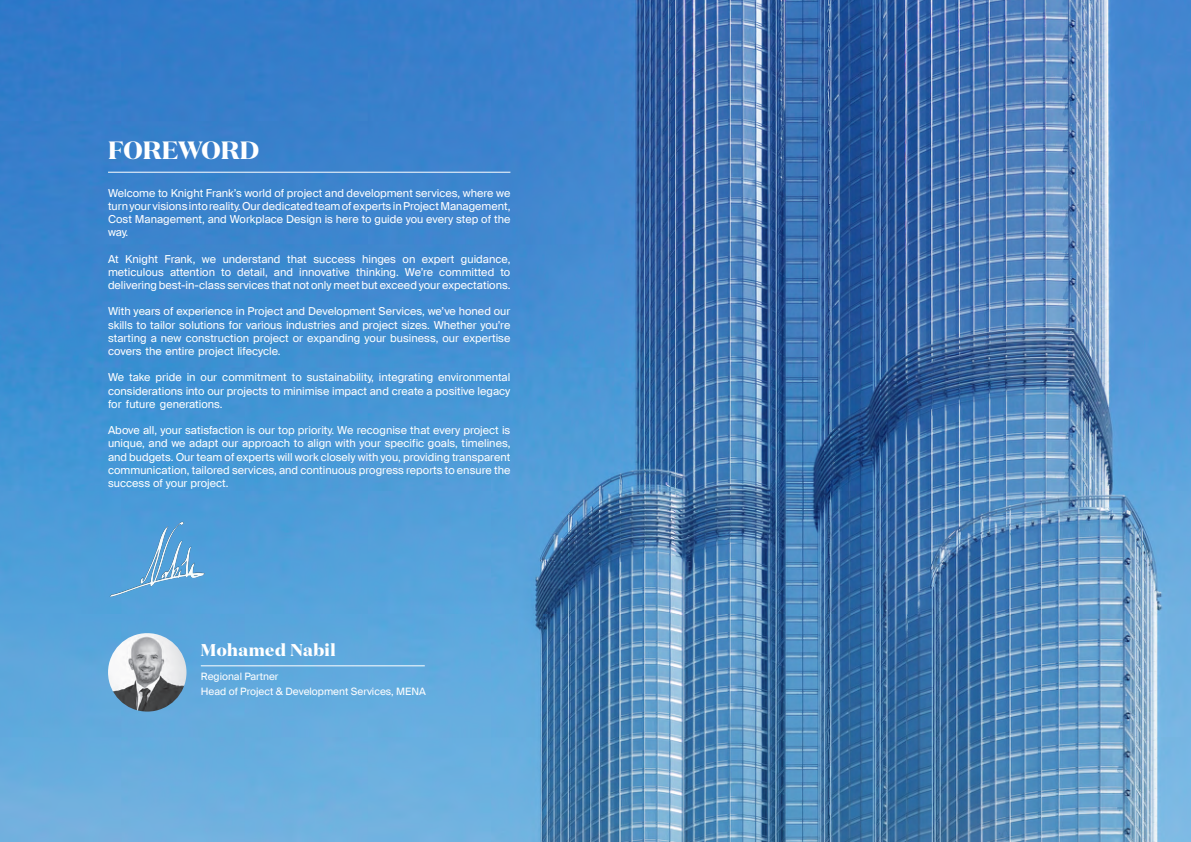
<style>
.page{position:relative;width:1191px;height:842px;background:#fff}
.page>*{position:absolute;margin:0;border:0;box-sizing:border-box;transform-origin:0 0}
.t1{font:700 25px "Domaine Display";color:#fff}
.t2{font:700 17px "Domaine Display";letter-spacing:.03em;color:#fff}
.t3{font:11px/13.2px "Suisse Intl";color:#fff;text-align:justify}
.t4{font:10.2px "Suisse Intl";color:#fff}
</style>
<div class="page">
<img style="left:0;top:0;width:1191px;height:842px">
<hr style="left:108px;top:172px;width:402px;height:1px;background:#fff">
<hr style="left:201px;top:666px;width:224px;height:1px;background:#fff">
<img style="left:108px;top:633px;width:78px;height:78px;border-radius:39px">
<img style="left:101px;top:504px;width:110px;height:100px">
<p class="t1" style="left:108px;top:134px;width:153px">FOREWORD</p>
<p class="t3" style="left:108px;top:186px;width:404px">Welcome to Knight Frank’s world of project and development services, where we turn your visions into reality. Our dedicated team of experts in Project Management, Cost Management, and Workplace Design is here to guide you every step of the way.</p>
<p class="t3" style="left:108px;top:252px;width:404px">At Knight Frank, we understand that success hinges on expert guidance, meticulous attention to detail, and innovative thinking. We’re committed to delivering best-in-class services that not only meet but exceed your expectations.</p>
<p class="t3" style="left:108px;top:305px;width:404px">With years of experience in Project and Development Services, we’ve honed our skills to tailor solutions for various industries and project sizes. Whether you’re starting a new construction project or expanding your business, our expertise covers the entire project lifecycle.</p>
<p class="t3" style="left:108px;top:371px;width:404px">We take pride in our commitment to sustainability, integrating environmental considerations into our projects to minimise impact and create a positive legacy for future generations.</p>
<p class="t3" style="left:108px;top:424px;width:404px">Above all, your satisfaction is our top priority. We recognise that every project is unique, and we adapt our approach to align with your specific goals, timelines, and budgets. Our team of experts will work closely with you, providing transparent communication, tailored services, and continuous progress reports to ensure the success of your project.</p>
<p class="t2" style="left:201px;top:639px;width:136px">Mohamed Nabil</p>
<p class="t4" style="left:201px;top:671px;width:79px">Regional Partner</p>
<p class="t4" style="left:201px;top:686px;width:226px">Head of Project &amp; Development Services, MENA</p>
</div>
